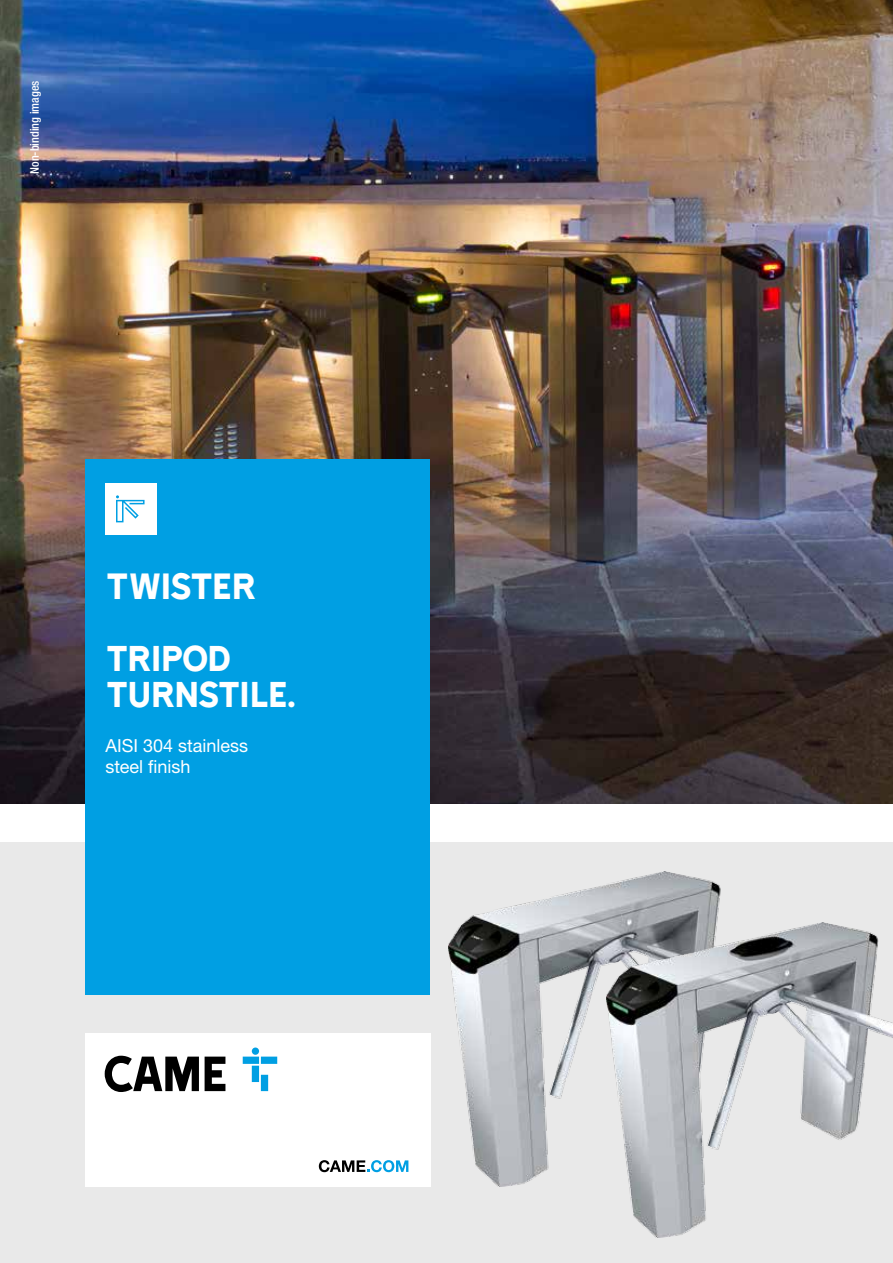
<style>
.page{position:relative;width:893px;height:1263px;background:#fff}
.page>*{position:absolute;margin:0;border:0;box-sizing:border-box;transform-origin:0 0}
.t1{font:42px "Came Type";letter-spacing:-.015em;color:#fff}
.t2{font:41.25px/36px "Came Type";letter-spacing:-.03em;color:#fff}
.t3{font:18px/21px "Helvetica Neue LTW1 G";color:#fff}
.t4{font:500 condensed 12px "Helvetica Neue LTW1 G";color:#fff}
</style>
<div class="page">
<img style="left:0;top:0;width:893px;height:804px">
<div style="left:0;top:842px;width:893px;height:421px;background:#e9e9e9"></div>
<div style="left:85px;top:1033px;width:345px;height:153px;background:#fff"></div>
<svg style="left:319px;top:1160px;width:89px;height:12px"></svg>
<svg style="left:105px;top:1056px;width:120px;height:36px"></svg>
<svg style="left:243px;top:1047px;width:34px;height:44px"></svg>
<div style="left:85px;top:459px;width:344px;height:536px;background:#009fe3"></div>
<img style="left:449px;top:871px;width:272px;height:316px">
<img style="left:606px;top:922px;width:287px;height:315px">
<div style="left:105px;top:483px;width:52px;height:51px;background:#fff"></div>
<svg style="left:116px;top:495px;width:29px;height:27px"></svg>
<p class="t4" style="left:27px;top:174px;width:95px;rotate:-90deg">Non-binding images</p>
<h1 class="t1" style="left:105px;top:564px;width:152px">TWISTER</h1>
<h2 class="t2" style="left:105px;top:640px;width:193px">TRIPOD<br>TURNSTILE.</h2>
<p class="t3" style="left:105px;top:734px;width:144px">AISI 304 stainless steel finish</p>
</div>
